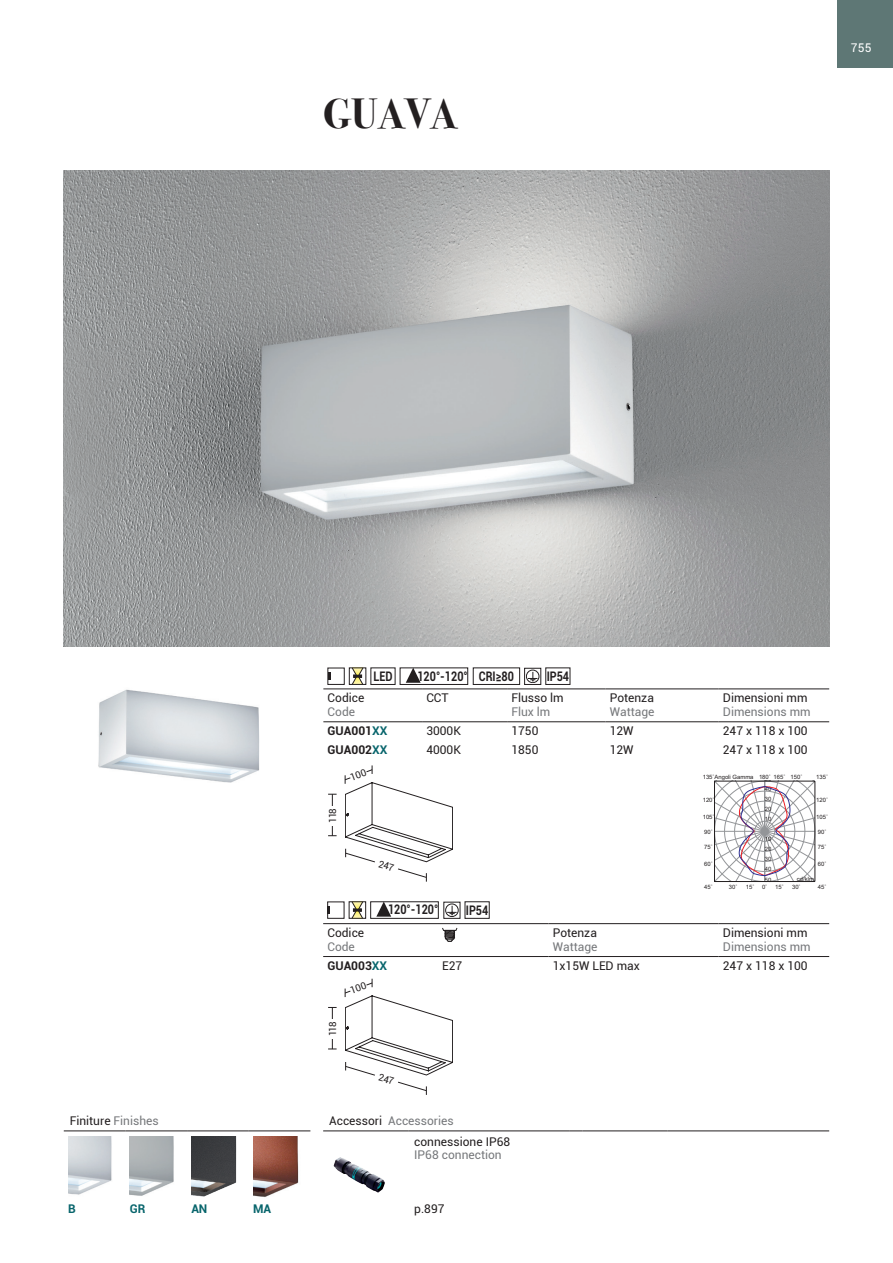
<style>
.page{position:relative;width:893px;height:1263px;background:#fff}
.page>*{position:absolute;margin:0;border:0;box-sizing:border-box;transform-origin:0 0}
.Normale{font:700 42px "Bodoni Svty Two ITCTT";color:#231f20}
.t1{font:700 13.2px "Roboto";color:#231f20;scale:.82 1}
.Normale-2{font:12px "Roboto";color:#231f20}
.Normale-3{font:12px "Roboto";color:#76787b}
.Normale-4{font:700 12px "Roboto";color:#231f20}
.t2{font:700 12px "Roboto";color:#08656c}
.t3{font:12px "Roboto";color:#fff}
.t4{font:9.75px "Roboto";letter-spacing:-.1em;color:#231f20}
.t5{font:5.85px "Arial";color:#231f20}
.s1{color:#08656c}
.s2{color:#76787b}
.s3{color:#231f20}
</style>
<div class="page">
<img style="left:98px;top:689px;width:162px;height:94px">
<hr style="left:815px;top:781px;width:1px;height:100px;background:#231f20">
<svg style="left:714px;top:781px;width:101px;height:101px"></svg>
<hr style="left:332px;top:794px;width:1px;height:42px;background:#231f20">
<hr style="left:332px;top:1007px;width:1px;height:42px;background:#231f20">
<div style="left:327px;top:806px;width:10px;height:19px;background:#fff"></div>
<div style="left:327px;top:1019px;width:10px;height:19px;background:#fff"></div>
<img style="left:64px;top:170px;width:765px;height:476px">
<hr style="left:323px;top:689px;width:99px;height:1px;background:#231f20">
<hr style="left:422px;top:689px;width:85px;height:1px;background:#231f20">
<hr style="left:507px;top:689px;width:98px;height:1px;background:#231f20">
<hr style="left:605px;top:689px;width:114px;height:1px;background:#231f20">
<hr style="left:719px;top:689px;width:110px;height:1px;background:#231f20">
<hr style="left:323px;top:721px;width:99px;height:1px;background:#231f20">
<hr style="left:422px;top:721px;width:85px;height:1px;background:#231f20">
<hr style="left:507px;top:721px;width:98px;height:1px;background:#231f20">
<hr style="left:605px;top:721px;width:114px;height:1px;background:#231f20">
<hr style="left:719px;top:721px;width:110px;height:1px;background:#231f20">
<div style="left:328px;top:668px;width:16px;height:17px;border:1px solid #231f20"></div>
<div style="left:349px;top:668px;width:17px;height:17px;border:1px solid #231f20"></div>
<svg style="left:352px;top:668px;width:11px;height:17px"></svg>
<div style="left:371px;top:668px;width:24px;height:17px;border:1px solid #231f20"></div>
<div style="left:400px;top:668px;width:68px;height:17px;border:1px solid #231f20"></div>
<svg style="left:406px;top:668px;width:15px;height:15px"></svg>
<div style="left:473px;top:668px;width:47px;height:17px;border:1px solid #231f20"></div>
<svg style="left:526px;top:670px;width:13px;height:13px"></svg>
<div style="left:524px;top:668px;width:17px;height:17px;border:1px solid #231f20"></div>
<div style="left:546px;top:668px;width:24px;height:17px;border:1px solid #231f20"></div>
<hr style="left:323px;top:923px;width:115px;height:1px;background:#231f20">
<hr style="left:438px;top:923px;width:111px;height:1px;background:#231f20">
<hr style="left:549px;top:923px;width:170px;height:1px;background:#231f20">
<hr style="left:719px;top:923px;width:110px;height:1px;background:#231f20">
<hr style="left:323px;top:956px;width:115px;height:1px;background:#231f20">
<hr style="left:438px;top:956px;width:111px;height:1px;background:#231f20">
<hr style="left:549px;top:956px;width:170px;height:1px;background:#231f20">
<hr style="left:719px;top:956px;width:110px;height:1px;background:#231f20">
<div style="left:327px;top:902px;width:17px;height:16px;border:1px solid #231f20"></div>
<div style="left:349px;top:901px;width:17px;height:17px;border:1px solid #231f20"></div>
<svg style="left:352px;top:901px;width:11px;height:17px"></svg>
<svg style="left:376px;top:901px;width:15px;height:16px"></svg>
<svg style="left:446px;top:904px;width:12px;height:12px"></svg>
<svg style="left:442px;top:928px;width:15px;height:14px"></svg>
<hr style="left:64px;top:1131px;width:61px;height:1px;background:#231f20">
<hr style="left:125px;top:1131px;width:62px;height:1px;background:#231f20">
<hr style="left:187px;top:1131px;width:62px;height:1px;background:#231f20">
<hr style="left:249px;top:1131px;width:61px;height:1px;background:#231f20">
<hr style="left:323px;top:1131px;width:85px;height:1px;background:#231f20">
<hr style="left:408px;top:1131px;width:162px;height:1px;background:#231f20">
<svg style="left:570px;top:1131px;width:13px;height:1px"></svg>
<hr style="left:583px;top:1131px;width:85px;height:1px;background:#231f20">
<hr style="left:668px;top:1131px;width:161px;height:1px;background:#231f20">
<img style="left:68px;top:1137px;width:44px;height:58px">
<img style="left:130px;top:1137px;width:44px;height:59px">
<img style="left:191px;top:1137px;width:46px;height:60px">
<img style="left:253px;top:1137px;width:46px;height:60px">
<img style="left:334px;top:1157px;width:51px;height:35px">
<div style="left:838px;top:0;width:55px;height:68px;background:#5e7775"></div>
<svg style="left:345px;top:765px;width:108px;height:117px"></svg>
<svg style="left:345px;top:979px;width:108px;height:116px"></svg>
<p class="Normale" style="left:323px;top:79px;width:136px">GUAVA</p>
<p class="t3" style="left:851px;top:39px;width:22px">755</p>
<p class="t1" style="left:373px;top:667px;width:25px">LED</p>
<p class="t1" style="left:417px;top:666px;width:63px">120°-120°</p>
<p class="t1" style="left:479px;top:667px;width:44px">CRI≥80</p>
<p class="t1" style="left:547px;top:667px;width:29px">IP54</p>
<p class="Normale-2" style="left:328px;top:689px;width:38px">Codice</p>
<p class="Normale-2" style="left:426px;top:689px;width:24px">CCT</p>
<p class="Normale-2" style="left:511px;top:689px;width:54px">Flusso lm</p>
<p class="Normale-2" style="left:610px;top:689px;width:46px">Potenza</p>
<p class="Normale-2" style="left:723px;top:689px;width:86px">Dimensioni mm</p>
<p class="Normale-3" style="left:328px;top:703px;width:29px">Code</p>
<p class="Normale-3" style="left:511px;top:703px;width:40px">Flux lm</p>
<p class="Normale-3" style="left:610px;top:703px;width:46px">Wattage</p>
<p class="Normale-3" style="left:723px;top:703px;width:89px">Dimensions mm</p>
<p class="Normale-4" style="left:328px;top:722px;width:61px">GUA001<span class="s1">XX</span></p>
<p class="Normale-2" style="left:426px;top:722px;width:36px">3000K</p>
<p class="Normale-2" style="left:511px;top:722px;width:29px">1750</p>
<p class="Normale-2" style="left:610px;top:722px;width:25px">12W</p>
<p class="Normale-2" style="left:723px;top:722px;width:86px">247 x 118 x 100</p>
<p class="Normale-4" style="left:328px;top:742px;width:61px">GUA002<span class="s1">XX</span></p>
<p class="Normale-2" style="left:426px;top:742px;width:36px">4000K</p>
<p class="Normale-2" style="left:511px;top:742px;width:29px">1850</p>
<p class="Normale-2" style="left:610px;top:742px;width:25px">12W</p>
<p class="Normale-2" style="left:723px;top:742px;width:86px">247 x 118 x 100</p>
<p class="t5" style="left:703px;top:773px;width:52px">135˚Angoli Gamma</p>
<p class="t5" style="left:759px;top:773px;width:45px">180˚ 165˚ 150˚</p>
<p class="t5" style="left:816px;top:773px;width:13px">135˚</p>
<p class="t5" style="left:765px;top:775px;width:8px">50</p>
<p class="t5" style="left:765px;top:785px;width:8px">40</p>
<p class="t4" style="left:326px;top:823px;width:16px;rotate:-90deg">118</p>
<p class="t1" style="left:388px;top:900px;width:63px">120°-120°</p>
<p class="t1" style="left:466px;top:900px;width:29px">IP54</p>
<p class="t5" style="left:765px;top:795px;width:8px">30</p>
<p class="t5" style="left:703px;top:796px;width:13px">120˚</p>
<p class="t5" style="left:816px;top:796px;width:13px">120˚</p>
<p class="t5" style="left:765px;top:805px;width:8px">20</p>
<p class="t5" style="left:765px;top:845px;width:8px">20</p>
<p class="t5" style="left:703px;top:813px;width:13px">105˚</p>
<p class="t5" style="left:816px;top:813px;width:13px">105˚</p>
<p class="t5" style="left:765px;top:815px;width:8px">10</p>
<p class="t5" style="left:765px;top:835px;width:8px">10</p>
<p class="t5" style="left:704px;top:828px;width:10px">90˚</p>
<p class="t5" style="left:818px;top:828px;width:10px">90˚</p>
<p class="t5" style="left:704px;top:843px;width:10px">75˚</p>
<p class="t5" style="left:818px;top:843px;width:10px">75˚</p>
<p class="t5" style="left:765px;top:855px;width:8px">30</p>
<p class="t5" style="left:704px;top:860px;width:10px">60˚</p>
<p class="t5" style="left:818px;top:860px;width:10px">60˚</p>
<p class="t5" style="left:765px;top:865px;width:8px">40</p>
<p class="t5" style="left:765px;top:876px;width:8px">50</p>
<p class="t5" style="left:797px;top:875px;width:19px">cd/klm</p>
<p class="t5" style="left:704px;top:883px;width:10px">45˚</p>
<p class="t5" style="left:729px;top:883px;width:10px">30˚</p>
<p class="t5" style="left:746px;top:883px;width:10px">15˚</p>
<p class="t5" style="left:792px;top:883px;width:10px">30˚</p>
<p class="t5" style="left:762px;top:883px;width:7px">0˚</p>
<p class="t5" style="left:775px;top:883px;width:10px">15˚</p>
<p class="t5" style="left:818px;top:883px;width:10px">45˚</p>
<p class="Normale-2" style="left:327px;top:924px;width:38px">Codice</p>
<p class="Normale-2" style="left:553px;top:924px;width:46px">Potenza</p>
<p class="Normale-2" style="left:723px;top:924px;width:86px">Dimensioni mm</p>
<p class="Normale-3" style="left:327px;top:938px;width:29px">Code</p>
<p class="Normale-3" style="left:553px;top:938px;width:46px">Wattage</p>
<p class="Normale-3" style="left:723px;top:938px;width:89px">Dimensions mm</p>
<p class="Normale-4" style="left:327px;top:957px;width:61px">GUA003<span class="s1">XX</span></p>
<p class="Normale-2" style="left:442px;top:957px;width:22px">E27</p>
<p class="Normale-2" style="left:553px;top:957px;width:89px">1x15W LED max</p>
<p class="Normale-2" style="left:723px;top:957px;width:86px">247 x 118 x 100</p>
<p class="t4" style="left:326px;top:1036px;width:16px;rotate:-90deg">118</p>
<p class="Normale-2" style="left:70px;top:1112px;width:90px">Finiture <span class="s2">Finishes</span></p>
<p class="Normale-3" style="left:329px;top:1112px;width:126px"><span class="s3">Accessori</span> Accessories</p>
<p class="t2" style="left:68px;top:1200px;width:9px">B</p>
<p class="t2" style="left:130px;top:1200px;width:17px">GR</p>
<p class="t2" style="left:191px;top:1200px;width:18px">AN</p>
<p class="t2" style="left:253px;top:1200px;width:20px">MA</p>
<p class="Normale-2" style="left:414px;top:1133px;width:98px">connessione IP68</p>
<p class="Normale-3" style="left:414px;top:1147px;width:89px">IP68 connection</p>
<p class="Normale-2" style="left:414px;top:1201px;width:32px">p.897</p>
</div>
